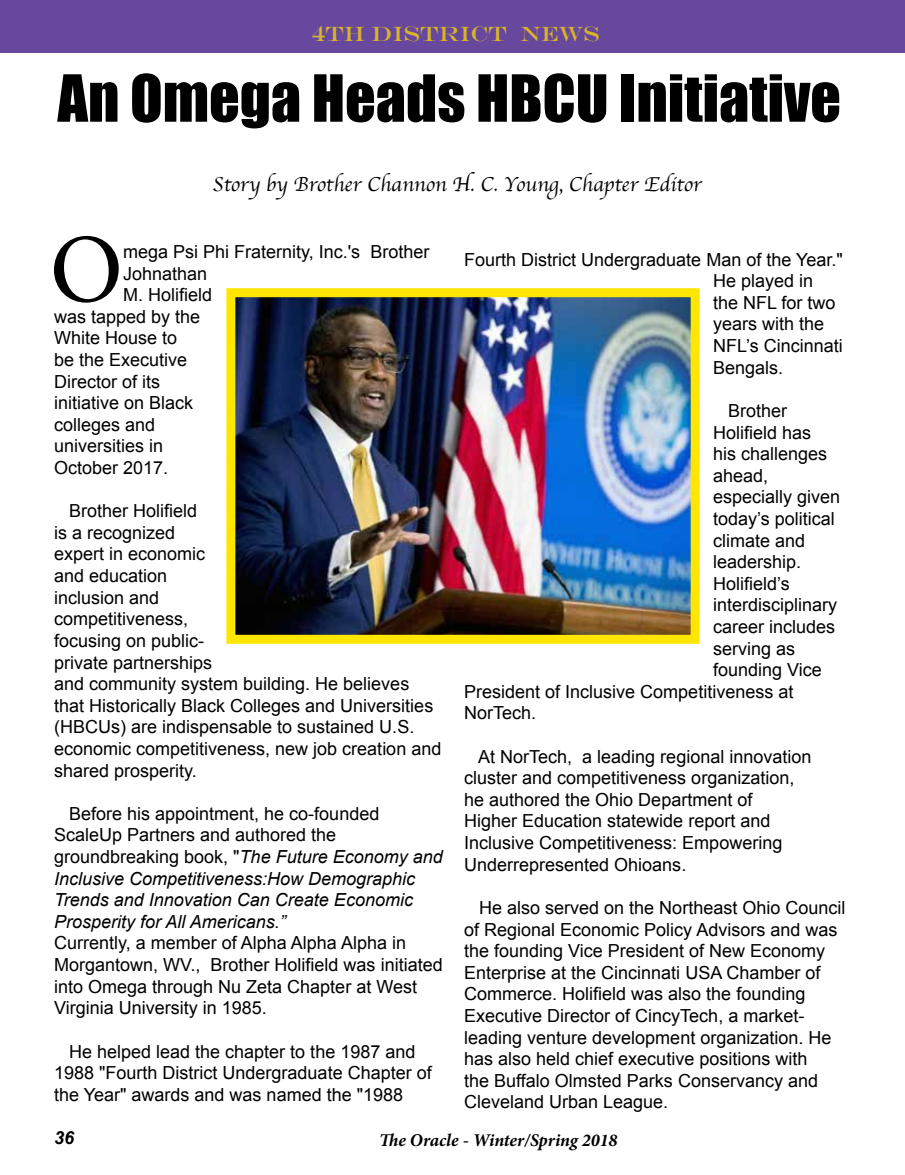
<style>
.page{position:relative;width:905px;height:1175px;background:#fff}
.page>*{position:absolute;margin:0;border:0;box-sizing:border-box;transform-origin:0 0}
.t1{font:98.1px "Minion Pro";color:#000}
.t2{font:60px "Impact";color:#000}
.t3{font:21px "Apple Chancery";color:#000}
.t4{font:21px "Engravers";color:#d9b428}
.t5{font:18px/21.6px "Arial";color:#000}
.t6{font:italic 18px/21.6px "Arial";color:#000}
.t7{font:italic 700 18px "Minion Pro";letter-spacing:-.005em;color:#000}
.t8{font:italic 700 18px "Arial";color:#000}
.s1{font-style:normal}
</style>
<div class="page">
<img style="left:236px;top:298px;width:453px;height:336px">
<div style="left:226px;top:288px;width:473px;height:356px;border:9px solid #ffe600"></div>
<div style="left:0;top:0;width:904px;height:52px;background:#67489d"></div>
<p class="t4" style="left:312px;top:22px;width:289px">4th DISTRICT NEWS</p>
<h2 class="t2" style="left:58px;top:52px;width:785px">An Omega Heads HBCU Initiative</h2>
<p class="t3" style="left:213px;top:168px;width:490px">Story by Brother Channon H. C. Young, Chapter Editor</p>
<h1 class="t1" style="left:50px;top:204px;width:75px">O</h1>
<p class="t5" style="left:123px;top:241px;width:308px">mega Psi Phi Fraternity, Inc.'s Brother</p>
<p class="t5" style="left:123px;top:263px;width:86px">Johnathan</p>
<p class="t5" style="left:123px;top:284px;width:91px">M. Holifield</p>
<p class="t5" style="left:54px;top:306px;width:148px">was tapped by the</p>
<p class="t5" style="left:54px;top:327px;width:125px">White House to</p>
<p class="t5" style="left:54px;top:349px;width:135px">be the Executive</p>
<p class="t5" style="left:54px;top:371px;width:108px">Director of its</p>
<p class="t5" style="left:54px;top:392px;width:141px">initiative on Black</p>
<p class="t5" style="left:54px;top:414px;width:103px">colleges and</p>
<p class="t5" style="left:54px;top:435px;width:111px">universities in</p>
<p class="t5" style="left:54px;top:457px;width:116px">October 2017.</p>
<p class="t5" style="left:54px;top:500px;width:389px;text-indent:15px">Brother Holifield<br>is a recognized<br>expert in economic<br>and education<br>inclusion and<br>competitiveness,<br>focusing on public-<br>private partnerships<br>and community system building. He believes that Historically Black Colleges and Universities (HBCUs) are indispensable to sustained U.S. economic competitiveness, new job creation and shared prosperity.</p>
<p class="t6" style="left:54px;top:803px;width:390px;text-indent:15px"><span class="s1">Before his appointment, he co-founded ScaleUp Partners and authored the groundbreaking book, "</span>The Future Economy and Inclusive Competitiveness:How Demographic Trends and Innovation Can Create Economic Prosperity for All Americans.”</p>
<p class="t5" style="left:54px;top:932px;width:390px">Currently, a member of Alpha Alpha Alpha in Morgantown, WV., Brother Holifield was initiated into Omega through Nu Zeta Chapter at West Virginia University in 1985.</p>
<p class="t5" style="left:54px;top:1040px;width:379px;text-indent:15px">He helped lead the chapter to the 1987 and<br>1988 "Fourth District Undergraduate Chapter of the Year" awards and was named the "1988</p>
<p class="t5" style="left:713px;top:249px;width:131px;text-indent:-249px">Fourth District Undergraduate Man of the Year."<br>He played in<br>the NFL for two years with the<br>NFL’s Cincinnati<br>Bengals.</p>
<p class="t5" style="left:728px;top:400px;width:61px">Brother</p>
<p class="t5" style="left:713px;top:421px;width:100px">Holifield has</p>
<p class="t5" style="left:713px;top:443px;width:116px">his challenges</p>
<p class="t5" style="left:713px;top:465px;width:57px">ahead,</p>
<p class="t5" style="left:713px;top:486px;width:129px">especially given</p>
<p class="t5" style="left:713px;top:508px;width:123px">today’s political</p>
<p class="t5" style="left:713px;top:529px;width:94px">climate and</p>
<p class="t5" style="left:713px;top:551px;width:90px">leadership.</p>
<p class="t5" style="left:713px;top:573px;width:78px">Holifield’s</p>
<p class="t5" style="left:713px;top:594px;width:126px">interdisciplinary</p>
<p class="t5" style="left:713px;top:616px;width:124px">career includes</p>
<p class="t5" style="left:713px;top:637px;width:84px">serving as</p>
<p class="t5" style="left:713px;top:659px;width:110px">founding Vice</p>
<p class="t5" style="left:464px;top:681px;width:331px">President of Inclusive Competitiveness at</p>
<p class="t5" style="left:464px;top:702px;width:74px">NorTech.</p>
<p class="t5" style="left:464px;top:745px;width:349px;text-indent:14px">At NorTech, a leading regional innovation cluster and competitiveness organization, he authored the Ohio Department of<br>Higher Education statewide report and Inclusive Competitiveness: Empowering Underrepresented Ohioans.</p>
<p class="t5" style="left:464px;top:897px;width:383px;text-indent:15px">He also served on the Northeast Ohio Council of Regional Economic Policy Advisors and was the founding Vice President of New Economy Enterprise at the Cincinnati USA Chamber of Commerce. Holifield was also the founding Executive Director of CincyTech, a market&shy;leading venture development organization. He has also held chief executive positions with<br>the Buffalo Olmsted Parks Conservancy and Cleveland Urban League.</p>
<p class="t8" style="left:54px;top:1126px;width:22px">36</p>
<p class="t7" style="left:379px;top:1126px;width:240px">The Oracle - Winter/Spring 2018</p>
</div>
